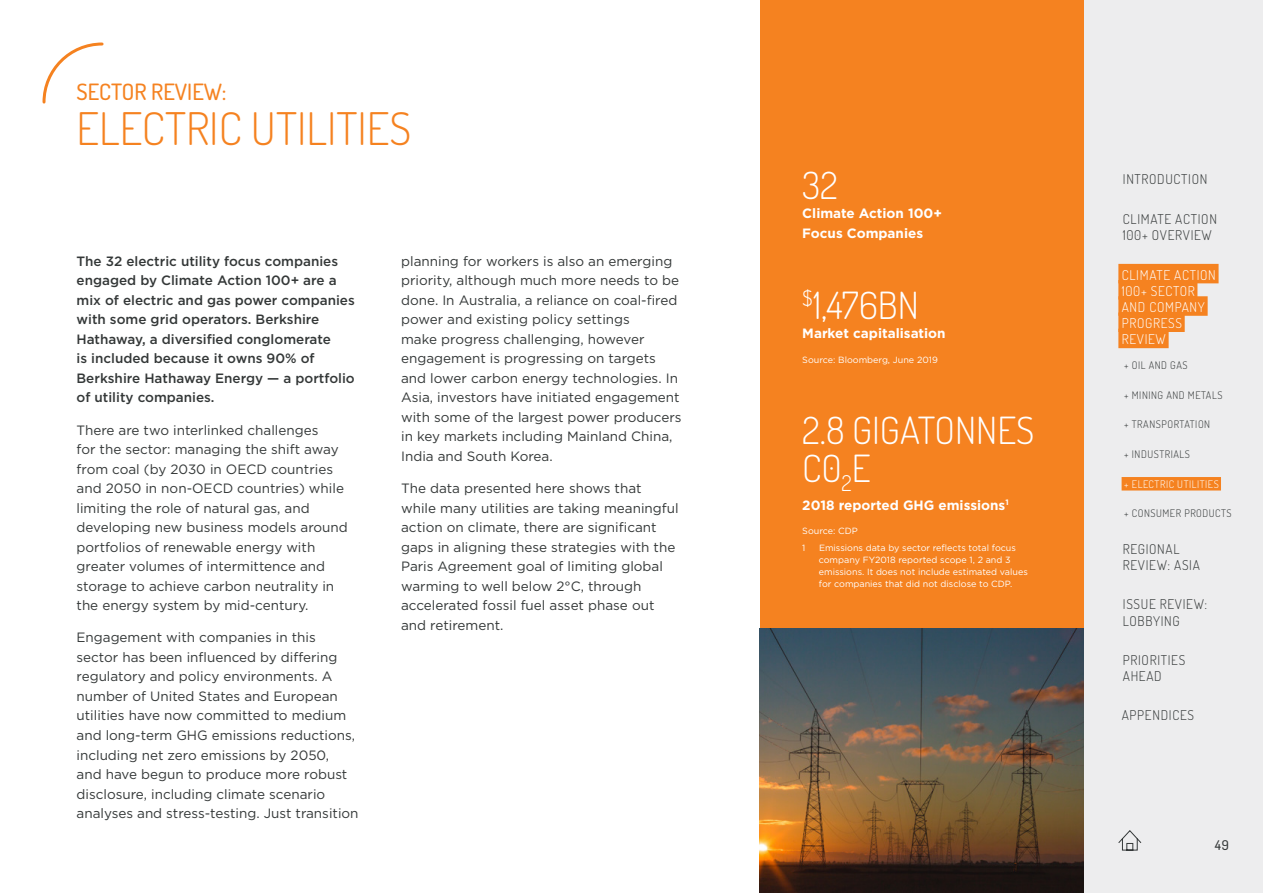
<style>
.page{position:relative;width:1263px;height:893px;background:#fff}
.page>*{position:absolute;margin:0;border:0;box-sizing:border-box;transform-origin:0 0}
.t1{font:300 45px "Dosis";color:#f58220}
.Infographic_Number{font:300 37.5px "Dosis";color:#fff}
.H1_Small{font:500 22.5px "Dosis";color:#f58220}
.Body{font:13.5px/19.5px "Gotham";color:#343838}
.Intro_Body{font:13.5px/19.5px "Gotham";color:#343838}
.Intro_Body-2{font:500 13.5px/19.5px "Gotham";color:#343838}
.t2{font:300 13.5px/16.2px "Dosis";letter-spacing:.05em;color:#343838}
.Infographic_H2{font:700 13.5px/19.5px "Gotham";color:#fff}
.t3{font:300 13.5px/16.2px "Dosis";letter-spacing:.05em;color:#fff}
.t4{font:500 13.5px "Dosis";color:#343838}
.t5{font:300 10.5px "Dosis";letter-spacing:.05em;color:#343838}
.t6{font:300 10.5px "Dosis";letter-spacing:.05em;color:#fff}
.Footnote{font:9px/12px "Gotham";color:#fff}
</style>
<div class="page">
<div style="left:760px;top:0;width:324px;height:893px;background:#f58220"></div>
<img style="left:760px;top:629px;width:324px;height:264px">
<svg style="left:42px;top:42px;width:62px;height:62px"></svg>
<div style="left:1084px;top:0;width:179px;height:893px;background:#ededee"></div>
<svg style="left:1118px;top:830px;width:24px;height:21px"></svg>
<div style="left:1118px;top:264px;width:100px;height:19px;background:#f58220"></div>
<div style="left:1118px;top:280px;width:79px;height:20px;background:#f58220"></div>
<div style="left:1118px;top:296px;width:90px;height:20px;background:#f58220"></div>
<div style="left:1118px;top:312px;width:67px;height:20px;background:#f58220"></div>
<div style="left:1118px;top:329px;width:50px;height:19px;background:#f58220"></div>
<div style="left:1121px;top:477px;width:100px;height:13px;background:#f58220"></div>
<p class="H1_Small" style="left:77px;top:77px;width:151px">SECTOR REVIEW:</p>
<h1 class="t1" style="left:77px;top:99px;width:336px">ELECTRIC UTILITIES</h1>
<p class="Intro_Body-2" style="left:77px;top:251px;width:280px">The 32 electric utility focus companies engaged by Climate Action 100+ are a mix of electric and gas power companies with some grid operators. Berkshire Hathaway, a diversified conglomerate<br>is included because it owns 90% of Berkshire Hathaway Energy — a portfolio of utility companies.</p>
<p class="Intro_Body" style="left:77px;top:420px;width:273px">There are two interlinked challenges<br>for the sector: managing the shift away from coal (by 2030 in OECD countries and 2050 in non‑OECD countries) while limiting the role of natural gas, and developing new business models around portfolios of renewable energy with greater volumes of intermittence and storage to achieve carbon neutrality in the energy system by mid‑century.</p>
<p class="Body" style="left:77px;top:628px;width:284px">Engagement with companies in this sector has been influenced by differing regulatory and policy environments. A number of United States and European utilities have now committed to medium and long‑term GHG emissions reductions, including net zero emissions by 2050,<br>and have begun to produce more robust disclosure, including climate scenario analyses and stress‑testing. Just transition</p>
<p class="Body" style="left:401px;top:251px;width:282px">planning for workers is also an emerging priority, although much more needs to be done. In Australia, a reliance on coal‑fired power and existing policy settings<br>make progress challenging, however engagement is progressing on targets and lower carbon energy technologies. In Asia, investors have initiated engagement with some of the largest power producers in key markets including Mainland China, India and South Korea.</p>
<p class="Body" style="left:401px;top:478px;width:279px">The data presented here shows that while many utilities are taking meaningful action on climate, there are significant gaps in aligning these strategies with the Paris Agreement goal of limiting global warming to well below 2°C, through accelerated fossil fuel asset phase out and retirement.</p>
<p class="Infographic_Number" style="left:802px;top:160px;width:37px">32</p>
<p class="Infographic_H2" style="left:802px;top:204px;width:141px">Climate Action 100+<br>Focus Companies</p>
<p class="Infographic_Number" style="left:802px;top:280px;width:118px"><sup>$</sup>1,476BN</p>
<p class="Infographic_H2" style="left:802px;top:324px;width:145px">Market capitalisation</p>
<p class="Footnote" style="left:802px;top:354px;width:137px">Source: Bloomberg, June 2019</p>
<p class="Infographic_Number" style="left:802px;top:406px;width:234px">2.8 GIGATONNES</p>
<p class="Infographic_Number" style="left:802px;top:443px;width:70px">C0<sub>2</sub>E</p>
<p class="Infographic_H2" style="left:802px;top:495px;width:208px">2018 reported GHG emissions<sup>1</sup></p>
<p class="Footnote" style="left:802px;top:525px;width:57px">Source: CDP</p>
<p class="Footnote" style="left:802px;top:541px;width:5px">1</p>
<p class="Footnote" style="left:819px;top:541px;width:211px">Emissions data by sector reflects total focus company FY2018 reported scope 1, 2 and 3 emissions. It does not include estimated values for companies that did not disclose to CDP.</p>
<p class="t2" style="left:1123px;top:171px;width:86px">INTRODUCTION</p>
<p class="t2" style="left:1123px;top:210px;width:96px">CLIMATE ACTION<br>100+ OVERVIEW</p>
<p class="t3" style="left:1122px;top:266px;width:96px">CLIMATE ACTION<br>100+ SECTOR<br>AND COMPANY<br>PROGRESS<br>REVIEW</p>
<p class="t5" style="left:1124px;top:358px;width:65px">+ OIL AND GAS</p>
<p class="t5" style="left:1124px;top:388px;width:100px">+ MINING AND METALS</p>
<p class="t5" style="left:1124px;top:417px;width:87px">+ TRANSPORTATION</p>
<p class="t5" style="left:1124px;top:447px;width:67px">+ INDUSTRIALS</p>
<p class="t6" style="left:1124px;top:477px;width:96px">+ ELECTRIC UTILITIES</p>
<p class="t5" style="left:1124px;top:506px;width:109px">+ CONSUMER PRODUCTS</p>
<p class="t2" style="left:1123px;top:541px;width:79px">REGIONAL<br>REVIEW: ASIA</p>
<p class="t2" style="left:1123px;top:596px;width:86px">ISSUE REVIEW:<br>LOBBYING</p>
<p class="t2" style="left:1123px;top:651px;width:64px">PRIORITIES<br>AHEAD</p>
<p class="t2" style="left:1122px;top:706px;width:74px">APPENDICES</p>
<p class="t4" style="left:1215px;top:837px;width:15px">49</p>
</div>
